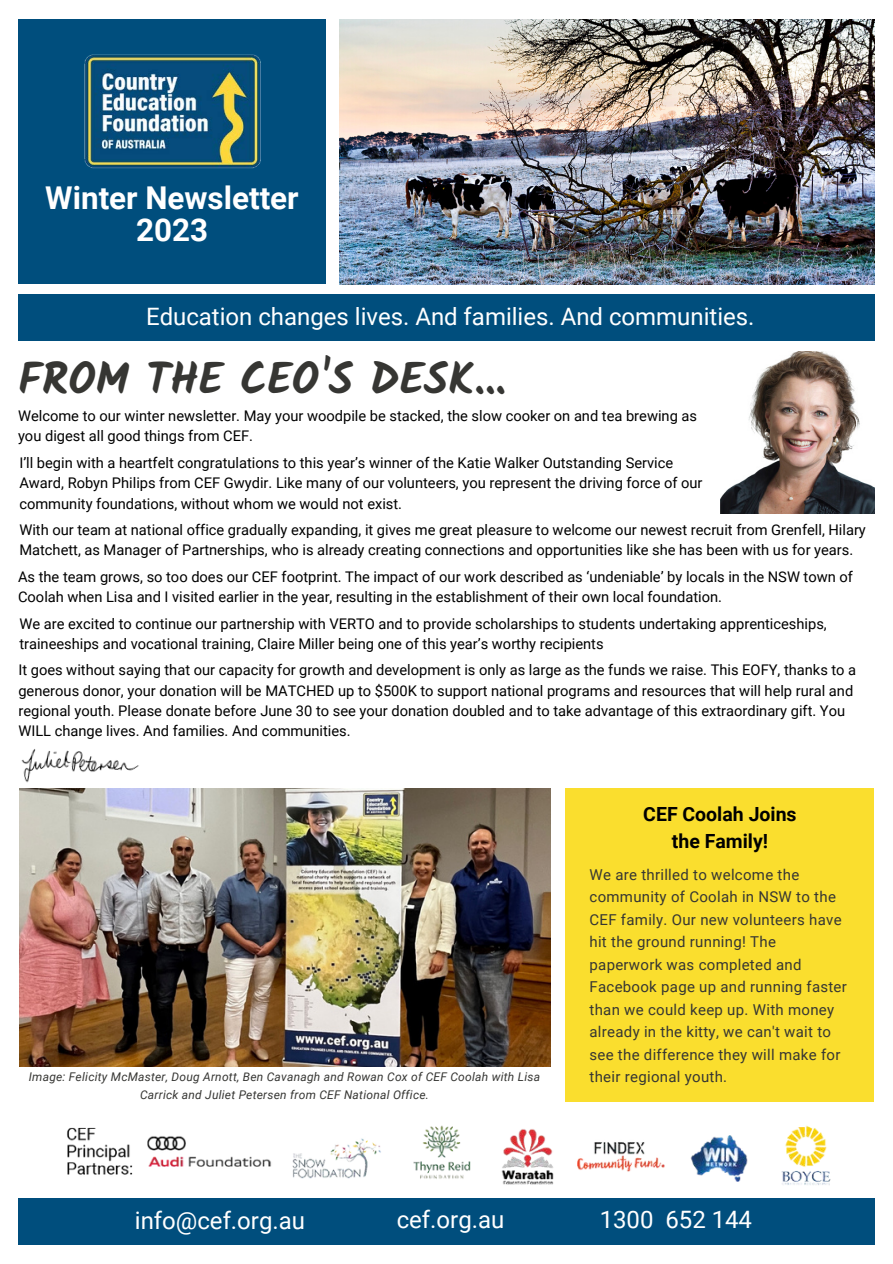
<style>
.page{position:relative;width:893px;height:1264px;background:#fff}
.page>*{position:absolute;margin:0;border:0;box-sizing:border-box;transform-origin:0 0}
.t1{font:700 44.1px "Kalam";color:#363633}
.t2{font:700 31.35px "Roboto";color:#fff}
.t3{font:24px "Roboto";color:#fff}
.t4{font:700 19.5px "Roboto";color:#000}
.t5{font:15px/22.5px "Roboto";letter-spacing:.02em;color:#363633}
.t6{font:14.7px/20.2px "Roboto";color:#000}
.t7{font:italic 12px/18px "Roboto";letter-spacing:.02em;color:#363633;text-align:center}
</style>
<div class="page">
<img style="left:339px;top:19px;width:535px;height:265px">
<div style="left:18px;top:19px;width:308px;height:265px;background:#004e7d"></div>
<img style="left:67px;top:1125px;width:764px;height:60px">
<img style="left:84px;top:54px;width:176px;height:114px">
<img style="left:720px;top:352px;width:154px;height:161px">
<div style="left:18px;top:295px;width:856px;height:46px;background:#004e7d"></div>
<div style="left:565px;top:788px;width:309px;height:314px;background:#fade2e"></div>
<div style="left:18px;top:1198px;width:856px;height:46px;background:#004e7d"></div>
<img style="left:21px;top:749px;width:118px;height:34px">
<img style="left:19px;top:788px;width:531px;height:278px">
<p class="t2" style="left:45px;top:179px;width:255px">Winter Newsletter</p>
<p class="t2" style="left:136px;top:212px;width:73px">2023</p>
<p class="t3" style="left:146px;top:303px;width:610px">Education changes lives. And families. And communities.</p>
<p class="t1" style="left:18px;top:353px;width:489px">FROM THE CEO'S DESK...</p>
<p class="t6" style="left:18px;top:405px;width:680px">Welcome to our winter newsletter. May your woodpile be stacked, the slow cooker on and tea brewing as you digest all good things from CEF.</p>
<p class="t6" style="left:19px;top:453px;width:684px">I’ll begin with a heartfelt congratulations to this year’s winner of the Katie Walker Outstanding Service<br>Award, Robyn Philips from CEF Gwydir. Like many of our volunteers, you represent the driving force of our community foundations, without whom we would not exist.</p>
<p class="t6" style="left:19px;top:519px;width:848px">With our team at national office gradually expanding, it gives me great pleasure to welcome our newest recruit from Grenfell, Hilary<br>Matchett, as Manager of Partnerships, who is already creating connections and opportunities like she has been with us for years.</p>
<p class="t6" style="left:18px;top:567px;width:836px">As the team grows, so too does our CEF footprint. The impact of our work described as ‘undeniable’ by locals in the NSW town of<br>Coolah when Lisa and I visited earlier in the year, resulting in the establishment of their own local foundation.</p>
<p class="t6" style="left:19px;top:613px;width:808px">We are excited to continue our partnership with VERTO and to provide scholarships to students undertaking apprenticeships, traineeships and vocational training, Claire Miller being one of this year’s worthy recipients</p>
<p class="t6" style="left:18px;top:660px;width:839px">It goes without saying that our capacity for growth and development is only as large as the funds we raise. This EOFY, thanks to a generous donor, your donation will be MATCHED up to $500K to support national programs and resources that will help rural and regional youth. Please donate before June 30 to see your donation doubled and to take advantage of this extraordinary gift. You WILL change lives. And families. And communities.</p>
<p class="t7" style="left:29px;top:1068px;width:513px">Image: Felicity McMaster, Doug Arnott, Ben Cavanagh and Rowan Cox of CEF Coolah with Lisa<br>Carrick and Juliet Petersen from CEF National Office.</p>
<p class="t4" style="left:643px;top:802px;width:155px">CEF Coolah Joins</p>
<p class="t4" style="left:671px;top:829px;width:98px">the Family!</p>
<p class="t5" style="left:589px;top:863px;width:259px">We are thrilled to welcome the community of Coolah in NSW to the<br>CEF family. Our new volunteers have hit the ground running! The paperwork was completed and<br>Facebook page up and running faster than we could keep up. With money already in the kitty, we can't wait to see the difference they will make for their regional youth.</p>
<p class="t3" style="left:135px;top:1206px;width:172px">info@cef.org.au</p>
<p class="t3" style="left:396px;top:1205px;width:109px">cef.org.au</p>
<p class="t3" style="left:599px;top:1205px;width:154px">1300 652 144</p>
</div>
